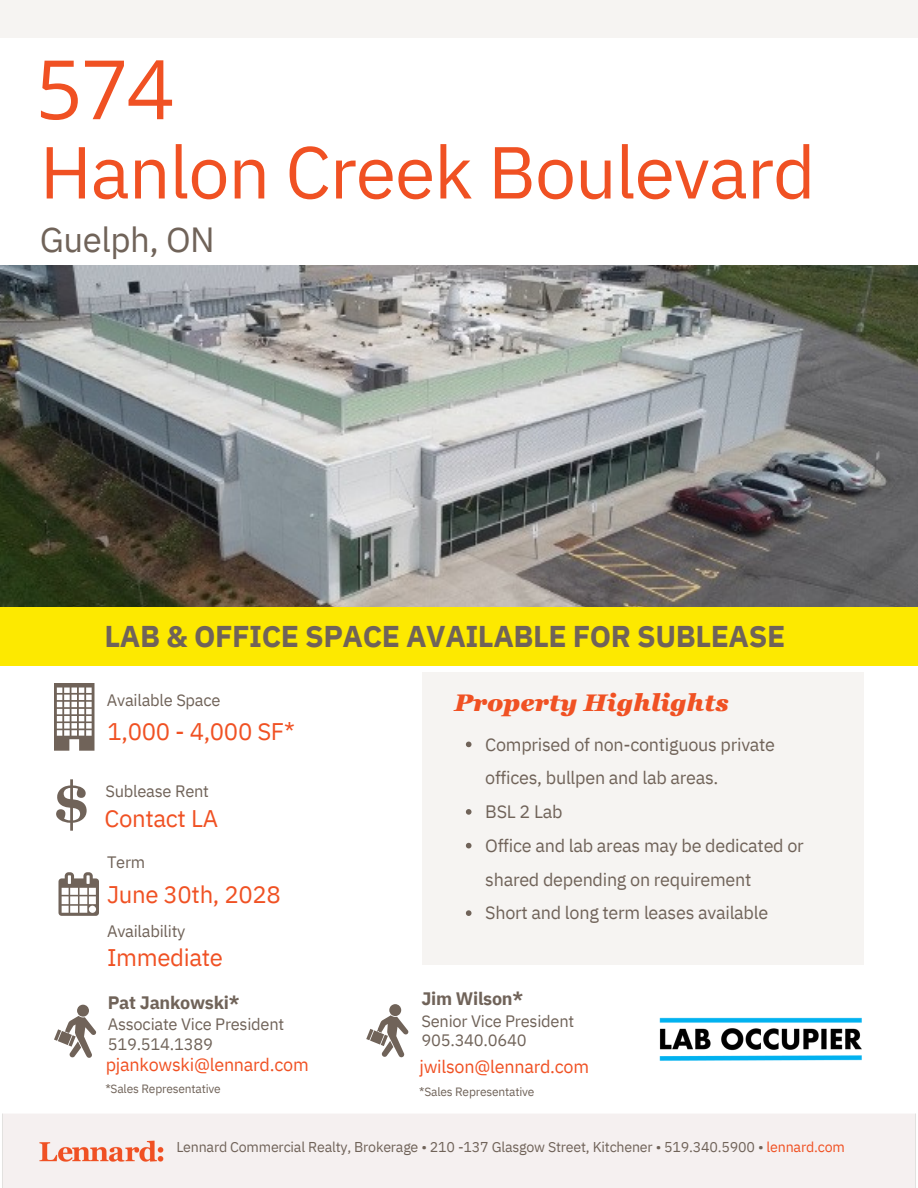
<style>
.page{position:relative;width:918px;height:1188px;background:#fff}
.page>*{position:absolute;margin:0;border:0;box-sizing:border-box;transform-origin:0 0}
.t1{font:82.05px "Open Sans";color:#f05123}
.t2{font:73.5px "IBM Plex Sans";letter-spacing:-.015em;color:#f05123}
.t3{font:34.8px "IBM Plex Sans";letter-spacing:-.015em;color:#706359}
.t4{font:700 30px "IBM Plex Sans";letter-spacing:-.015em;color:#706359}
.t5{font:24px "IBM Plex Sans";letter-spacing:-.015em;color:#f05123}
.t6{font:italic 900 24px "Georgia Pro";color:#f05123}
.t7{font:18px/33.8px "IBM Plex Sans";letter-spacing:-.015em;color:#706359}
.t8{font:18px "IBM Plex Sans";letter-spacing:-.015em;color:#f05123}
.t9{font:700 18px "IBM Plex Sans";letter-spacing:-.015em;color:#706359}
.t10{font:16.5px/19.2px "IBM Plex Sans";letter-spacing:-.015em;color:#706359}
.t11{font:14.25px "IBM Plex Sans";letter-spacing:-.015em;color:#706359}
.t12{font:12px "IBM Plex Sans";letter-spacing:-.015em;color:#706359}
.s1{color:#f05123}
</style>
<div class="page">
<div style="left:422px;top:673px;width:442px;height:292px;background:#f6f4f2"></div>
<img style="left:0;top:266px;width:918px;height:342px">
<svg style="left:54px;top:683px;width:40px;height:68px"></svg>
<svg style="left:56px;top:779px;width:31px;height:52px"></svg>
<svg style="left:58px;top:872px;width:41px;height:44px"></svg>
<svg style="left:54px;top:1005px;width:42px;height:53px"></svg>
<div style="left:0;top:0;width:918px;height:38px;background:#f6f4f2"></div>
<div style="left:0;top:608px;width:918px;height:58px;background:#fde900"></div>
<div style="left:2px;top:1113px;width:914px;height:75px;background:#f5f0f0"></div>
<svg style="left:366px;top:1004px;width:42px;height:53px"></svg>
<img style="left:659px;top:1017px;width:203px;height:44px">
<svg style="left:466px;top:742px;width:6px;height:5px"></svg>
<svg style="left:466px;top:809px;width:6px;height:6px"></svg>
<svg style="left:466px;top:843px;width:6px;height:5px"></svg>
<svg style="left:466px;top:910px;width:6px;height:6px"></svg>
<p class="t1" style="left:36px;top:32px;width:140px">574</p>
<p class="t2" style="left:40px;top:123px;width:777px">Hanlon Creek Boulevard</p>
<p class="t3" style="left:40px;top:217px;width:176px">Guelph, ON</p>
<h5 class="t4" style="left:105px;top:616px;width:682px">LAB &amp; OFFICE SPACE AVAILABLE FOR SUBLEASE</h5>
<h6 class="t10" style="left:107px;top:690px;width:115px">Available Space</h6>
<p class="t6" style="left:455px;top:689px;width:276px">Property Highlights</p>
<p class="t5" style="left:108px;top:715px;width:189px">1,000 - 4,000 SF*</p>
<p class="t10" style="left:105px;top:781px;width:105px">Sublease Rent</p>
<p class="t5" style="left:105px;top:803px;width:115px">Contact LA</p>
<h6 class="t10" style="left:107px;top:852px;width:40px">Term</h6>
<h6 class="t5" style="left:107px;top:878px;width:175px">June 30th, 2028</h6>
<h6 class="t10" style="left:107px;top:921px;width:80px">Availability</h6>
<h6 class="t5" style="left:107px;top:941px;width:118px">Immediate</h6>
<p class="t9" style="left:108px;top:990px;width:133px">Pat Jankowski*</p>
<p class="t10" style="left:108px;top:1015px;width:178px">Associate Vice President</p>
<p class="t10" style="left:108px;top:1034px;width:107px">519.514.1389</p>
<p class="t8" style="left:106px;top:1053px;width:204px">pjankowski@lennard.com</p>
<p class="t12" style="left:105px;top:1081px;width:117px">*Sales Representative</p>
<h3 class="t7" style="left:485px;top:727px;width:291px">Comprised of non-contiguous private offices, bullpen and lab areas.</h3>
<p class="t7" style="left:485px;top:794px;width:79px">BSL 2 Lab</p>
<h4 class="t7" style="left:485px;top:828px;width:320px">Office and lab areas may be dedicated or shared depending on requirement</h4>
<p class="t7" style="left:485px;top:896px;width:285px">Short and long term leases available</p>
<p class="t9" style="left:421px;top:987px;width:103px">Jim Wilson*</p>
<p class="t10" style="left:421px;top:1011px;width:154px">Senior Vice President<br>905.340.0640</p>
<p class="t8" style="left:420px;top:1054px;width:171px">jwilson@lennard.com</p>
<p class="t12" style="left:419px;top:1083px;width:117px">*Sales Representative</p>
<p class="t11" style="left:176px;top:1138px;width:670px">Lennard Commercial Realty, Brokerage • 210 -137 Glasgow Street, Kitchener • 519.340.5900 • <span class="s1">lennard.com</span></p>
</div>
